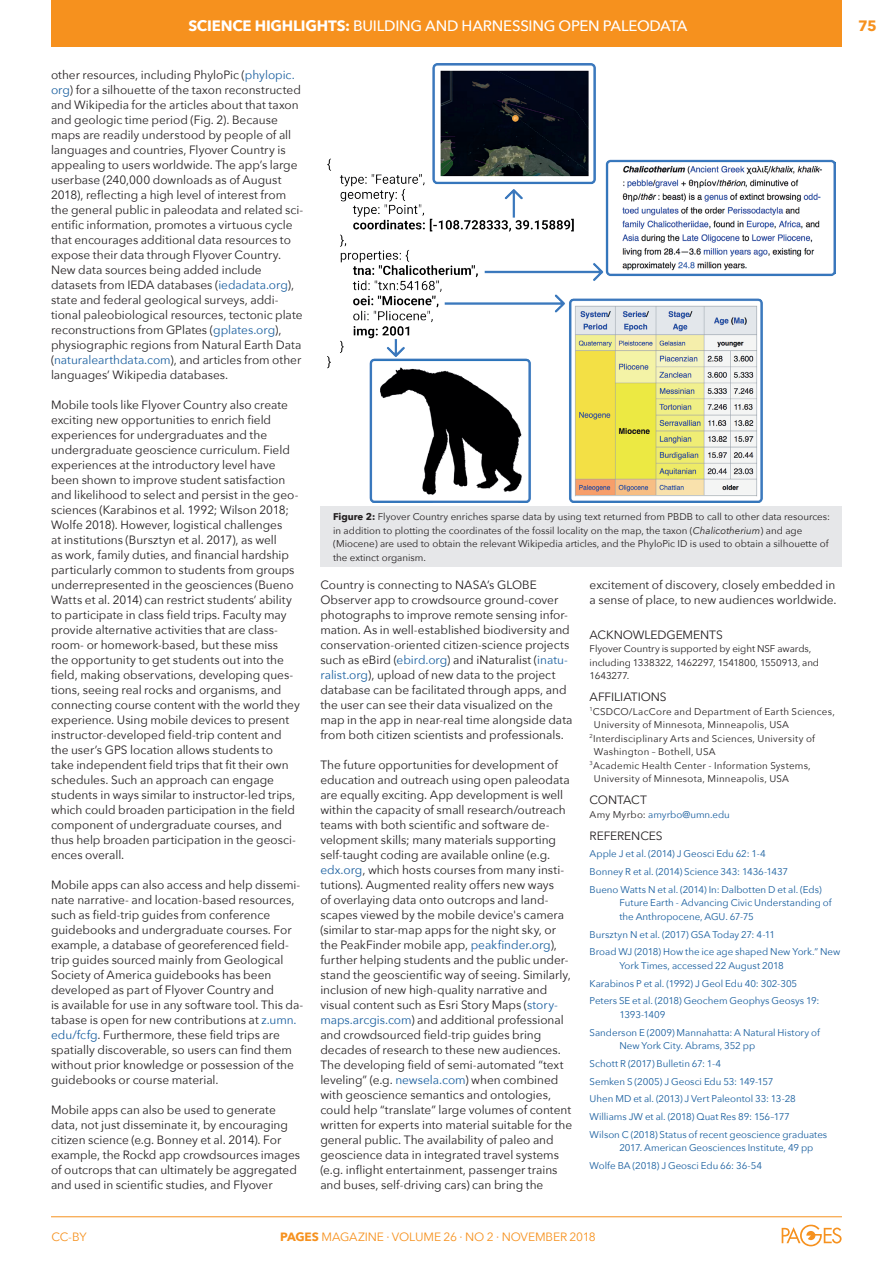
<style>
.page{position:relative;width:893px;height:1263px;background:#fff}
.page>*{position:absolute;margin:0;border:0;box-sizing:border-box;transform-origin:0 0}
.t1{font:500 15px "Avenir Next";letter-spacing:-.015em;color:#fff}
.t2{font:700 15px "Avenir Next";color:#f6911e}
._3col-text{font:12px/15px "Avenir Next";letter-spacing:-.005em;color:#231f20}
.ARTICLE-INFO-Title{font:12px "Avenir Next";letter-spacing:-.005em;color:#231f20}
.t3{font:12px "Avenir Next";letter-spacing:-.01em;color:#f6911e}
.ARTICLE-INFO-Referen{font:9.75px/13.5px "Avenir Next";letter-spacing:-.005em;color:#175d9e}
.ARTICLE-Figure_Capti{font:9.75px/13.5px "Avenir Next";color:#231f20}
.ARTICLE-INFO-Authors{font:9.75px/13.5px "Avenir Next";letter-spacing:.02em;color:#231f20}
.ARTICLE-INFO-Title-2{font:9.75px/13.5px "Avenir Next";letter-spacing:-.005em;color:#231f20}
.ARTICLE-INFO-General{font:9.75px "Avenir Next";letter-spacing:.005em;color:#175d9e}
.s1{font-weight:700}
.s2{color:#175d9e}
.s3{font-style:italic}
.s4{color:#231f20}
</style>
<div class="page">
<hr style="left:51px;top:1216px;width:791px;height:1px;background:#f6911e">
<svg style="left:782px;top:1225px;width:60px;height:21px"></svg>
<div style="left:51px;top:0;width:791px;height:46px;background:#f6911e"></div>
<div style="left:320px;top:506px;width:522px;height:60px;background:#e6e7e9"></div>
<img style="left:327px;top:64px;width:508px;height:438px">
<p class="t1" style="left:188px;top:13px;width:501px"><span class="s1">SCIENCE HIGHLIGHTS:</span> BUILDING AND HARNESSING OPEN PALEODATA</p>
<p class="t2" style="left:858px;top:12px;width:20px">75</p>
<p class="_3col-text" style="left:51px;top:67px;width:254px">other resources, including PhyloPic (<span class="s2">phylopic. org</span>) for a silhouette of the taxon reconstructed and Wikipedia for the articles about that taxon and geologic time period (Fig. 2). Because maps are readily understood by people of all languages and countries, Flyover Country is appealing to users worldwide. The app’s large userbase (240,000 downloads as of August 2018), reflecting a high level of interest from the general public in paleodata and related sci&shy;entific information, promotes a virtuous cycle that encourages additional data resources to expose their data through Flyover Country.<br>New data sources being added include datasets from IEDA databases (<span class="s2">iedadata.org</span>), state and federal geological surveys, addi&shy;tional paleobiological resources, tectonic plate reconstructions from GPlates (<span class="s2">gplates.org</span>), physiographic regions from Natural Earth Data (<span class="s2">naturalearthdata.com</span>), and articles from other languages’ Wikipedia databases.</p>
<p class="_3col-text" style="left:51px;top:397px;width:250px">Mobile tools like Flyover Country also create exciting new opportunities to enrich field experiences for undergraduates and the undergraduate geoscience curriculum. Field experiences at the introductory level have been shown to improve student satisfaction and likelihood to select and persist in the geo&shy;sciences (Karabinos et al. 1992; Wilson 2018; Wolfe 2018). However, logistical challenges<br>at institutions (B ursztyn et al. 2017), as well<br>as work, family duties, and financial hardship particularly common to students from groups underrepresented in the geosciences (Bueno Watts et al. 2014) can restrict students’ ability to participate in class field trips. Faculty may provide alternative activities that are class&shy;room- or homework-based, but these miss<br>the opportunity to get students out into the field, making observations, developing ques&shy;tions, seeing real rocks and organisms, and connecting course content with the world they experience. Using mobile devices to present instructor-developed field-trip content and the user’s GPS location allows students to<br>take independent field trips that fit their own schedules. Such an approach can engage students in ways similar to instructor-led trips, which could broaden participation in the field component of undergraduate courses, and thus help broaden participation in the geosci&shy;ences overall.</p>
<p class="_3col-text" style="left:51px;top:877px;width:254px">Mobile apps can also access and help dissemi&shy;nate narrative- and location-based resources, such as field-trip guides from conference guidebooks and undergraduate courses. For example, a database of georeferenced field&shy;trip guides sourced mainly from Geological Society of America guidebooks has been developed as part of Flyover Country and<br>is available for use in any software tool. This da&shy;tabase is open for new contributions at <span class="s2">z.umn. edu/fcfg</span>. Furthermore, these field trips are spatially discoverable, so users can find them without prior knowledge or possession of the guidebooks or course material.</p>
<p class="_3col-text" style="left:51px;top:1102px;width:251px">Mobile apps can also be used to generate data, not just disseminate it, by encouraging citizen science (e.g. Bonney et al. 2014). For example, the Rockd app crowdsources images of outcrops that can ultimately be aggregated and used in scientific studies, and Flyover</p>
<p class="ARTICLE-Figure_Capti" style="left:333px;top:510px;width:499px"><span class="s1">Figure 2:</span> Flyover Country enriches sparse data by using text returned from PB DB to call to other data resources: in addition to plotting the coordinates of the fossil locality on the map, the taxon (<span class="s3">Chalicotherium</span>) and age (Miocene) are used to obtain the relevant Wikipedia articles, and the PhyloPic ID is used to obtain a silhouette of the extinct organism.</p>
<p class="_3col-text" style="left:590px;top:577px;width:248px">excitement of discovery, closely embedded in a sense of place, to new audiences worldwide.</p>
<p class="ARTICLE-INFO-Title" style="left:590px;top:624px;width:135px">ACKNOWLEDGEMENTS</p>
<p class="ARTICLE-INFO-Title-2" style="left:590px;top:641px;width:231px">Flyover Country is supported by eight NSF awards, including 1338322, 1462297, 1541800, 1550913, and<br>1643277.</p>
<p class="ARTICLE-INFO-Title" style="left:590px;top:687px;width:79px">AFFILIATIONS</p>
<p class="ARTICLE-INFO-Authors" style="left:594px;top:704px;width:242px;text-indent:-4px"><sup>1</sup>CSDCO/LacCore and Department of Earth Sciences,<br>University of Minnesota, Minneapolis, USA</p>
<p class="ARTICLE-INFO-Authors" style="left:594px;top:731px;width:223px;text-indent:-4px"><sup>2</sup>Interdisciplinary Arts and Sciences, University of<br>Washington – Bothell, USA</p>
<p class="ARTICLE-INFO-Authors" style="left:594px;top:758px;width:218px;text-indent:-4px"><sup>3</sup>Academic Health Center - Information Systems,<br>University of Minnesota, Minneapolis, USA</p>
<p class="ARTICLE-INFO-Title" style="left:590px;top:790px;width:59px">CONTACT</p>
<p class="ARTICLE-INFO-General" style="left:590px;top:806px;width:142px"><span class="s4">Amy Myrbo:</span> amyrbo@umn.edu</p>
<p class="ARTICLE-INFO-Title" style="left:590px;top:825px;width:75px">REFERENCES</p>
<p class="ARTICLE-INFO-Referen" style="left:590px;top:847px;width:178px">Apple J et al. (2014) J Geosci Edu 62: 1-4</p>
<p class="ARTICLE-INFO-Referen" style="left:590px;top:864px;width:200px">Bonney R et al. (2014) Science 343: 1436-1437</p>
<p class="ARTICLE-INFO-Referen" style="left:619px;top:882px;width:214px;text-indent:-30px">Bueno Watts N et al. (2014) In: Dalbotten D et al. (Eds)<br>Future Earth - Advancing Civic Understanding of the Anthropocene, AGU. 67-75</p>
<p class="ARTICLE-INFO-Referen" style="left:590px;top:927px;width:187px">B ursztyn N et al. (2017) GSA Today 27: 4-11</p>
<p class="ARTICLE-INFO-Referen" style="left:619px;top:945px;width:222px;text-indent:-30px">B road WJ (2018) How the ice age shaped New York.” New<br>York Times, accessed 22 August 2018</p>
<p class="ARTICLE-INFO-Referen" style="left:590px;top:976px;width:209px">Karabinos P et al. (1992) J Geol Edu 40: 302-305</p>
<p class="ARTICLE-INFO-Referen" style="left:619px;top:994px;width:202px;text-indent:-30px">Peters SE et al. (2018) Geochem Geophys Geosys 19:<br>1393-1409</p>
<p class="ARTICLE-INFO-Referen" style="left:619px;top:1025px;width:202px;text-indent:-30px">Sanderson E (2009) Mannahatta: A Natural History of<br>New York City. Abrams, 352 pp</p>
<p class="ARTICLE-INFO-Referen" style="left:590px;top:1056px;width:133px">Schott R (2017) Bulletin 67: 1-4</p>
<p class="ARTICLE-INFO-Referen" style="left:590px;top:1074px;width:185px">Semken S (2005) J Geosci Edu 53: 149-157</p>
<p class="ARTICLE-INFO-Referen" style="left:590px;top:1092px;width:208px">Uhen MD et al. (2013) J Vert Paleontol 33: 13-28</p>
<p class="ARTICLE-INFO-Referen" style="left:590px;top:1110px;width:202px">Williams JW et al. (2018) Quat Res 89: 156–177</p>
<p class="ARTICLE-INFO-Referen" style="left:619px;top:1127px;width:209px;text-indent:-30px">Wilson C (2018) Status of recent geoscience graduates<br>2017. American Geosciences Institute, 49 pp</p>
<p class="ARTICLE-INFO-Referen" style="left:590px;top:1159px;width:174px">Wolfe BA (2018) J Geosci Edu 66: 36-54</p>
<p class="_3col-text" style="left:320px;top:577px;width:254px">Country is connecting to NASA’s GLOB E Observer app to crowdsource ground-cover photographs to improve remote sensing infor&shy;mation. As in well-established biodiversity and conservation-oriented citizen-science projects such as eBird (<span class="s2">ebird.org</span>) and iNaturalist (<span class="s2">inatu&shy;ralist.org</span>), upload of new data to the project database can be facilitated through apps, and the user can see their data visualized on the map in the app in near-real time alongside data from both citizen scientists and professionals.</p>
<p class="_3col-text" style="left:320px;top:757px;width:253px">The future opportunities for development of education and outreach using open paleodata are equally exciting. App development is well within the capacity of small research/outreach teams with both scientific and software de&shy;velopment skills; many materials supporting self-taught coding are available online (e.g. <span class="s2">edx.org</span>, which hosts courses from many insti&shy;tutions). Augmented reality offers new ways<br>of overlaying data onto outcrops and land&shy;scapes viewed by the mobile device's camera (similar to star-map apps for the night sky, or the PeakFinder mobile app, <span class="s2">peakfinder.org</span>), further helping students and the public under&shy;stand the geoscientific way of seeing. Similarly, inclusion of new high-quality narrative and visual content such as Esri Story Maps (<span class="s2">story&shy;maps.arcgis.com</span>) and additional professional and crowdsourced field-trip guides bring decades of research to these new audiences.<br>The developing field of semi-automated “text leveling” (e.g. <span class="s2">newsela.com</span>) when combined with geoscience semantics and ontologies, could help “translate” large volumes of content written for experts into material suitable for the general public. The availability of paleo and geoscience data in integrated travel systems (e.g. inflight entertainment, passenger trains and buses, self-driving cars) can bring the</p>
<p class="t3" style="left:51px;top:1227px;width:37px">CC-BY</p>
<p class="t3" style="left:280px;top:1227px;width:240px"><span class="s1">PAGES</span> MAGAZINE ∙ VOLUME 26 ∙ NO 2 ∙ Novem</p>
<p class="t3" style="left:546px;top:1227px;width:52px">ber 2018</p>
</div>
